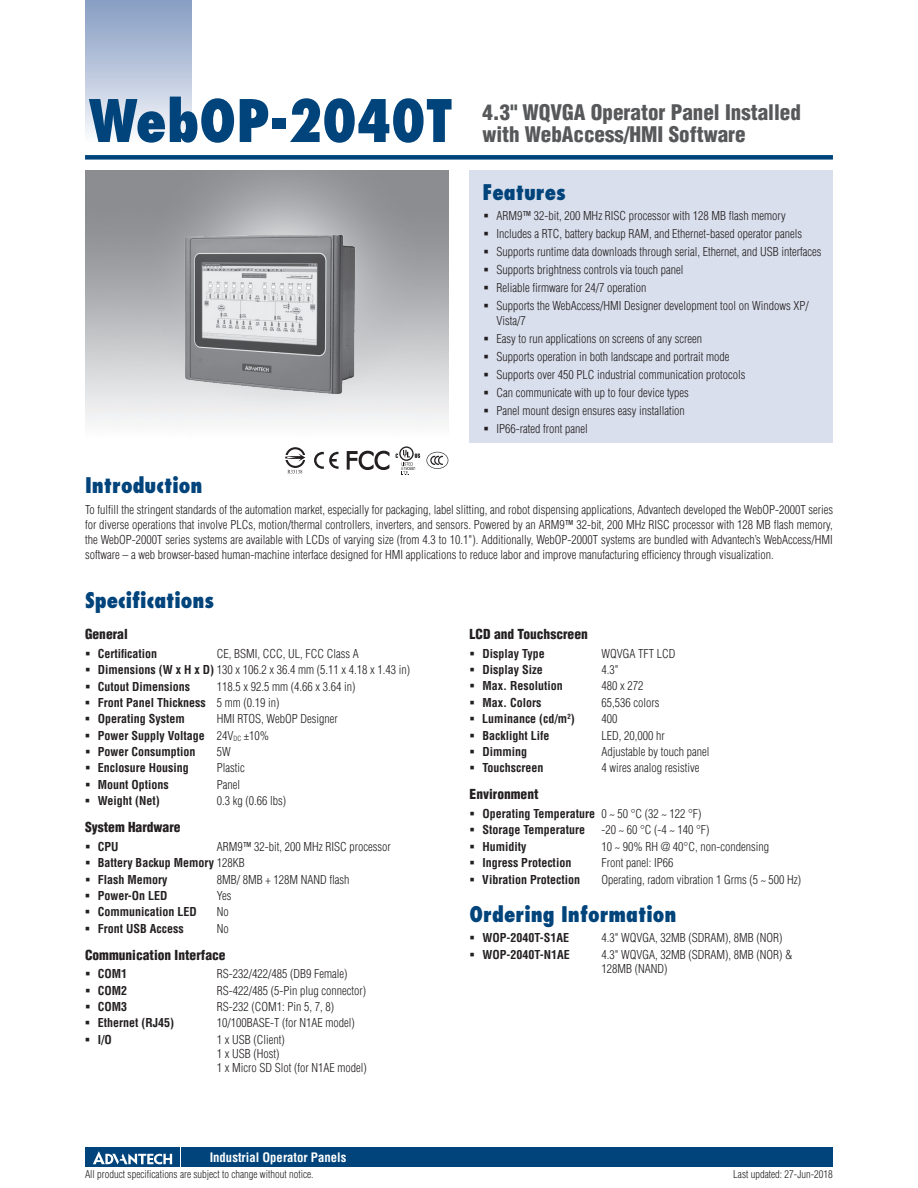
<style>
.page{position:relative;width:918px;height:1188px;background:#fff}
.page>*{position:absolute;margin:0;border:0;box-sizing:border-box;transform-origin:0 0}
.t1{font:800 condensed 57px "Futura";color:#00447b}
.t2{font:900 condensed 21px/22.5px "Helvetica";color:#57585a}
.t3{font:800 condensed 21px "Futura";color:#00447b}
.t4{font:900 condensed 13.5px "Helvetica";color:#231f20}
.t5{font:700 condensed 12.75px "Helvetica";color:#fff}
.t6{font:300 condensed 12px/18px "Helvetica";color:#231f20}
.t7{font:700 condensed 12px/16.4px "Helvetica";color:#231f20}
.t8{font:300 condensed 10.5px "Helvetica";color:#231f20}
.s1{font-weight:700}
.s2{font-weight:300}
</style>
<div class="page">
<div style="left:85px;top:155px;width:748px;height:5px;background:#00447b"></div>
<div style="left:182px;top:1147px;width:651px;height:20px;background:#00447b"></div>
<div style="left:85px;top:1147px;width:95px;height:20px;background:#00447b"></div>
<svg style="left:93px;top:1151px;width:79px;height:14px"></svg>
<div style="left:470px;top:170px;width:363px;height:272px;background:#d9dfec"></div>
<div style="left:85px;top:0;width:106px;height:143px;background:linear-gradient(to bottom,#849bc1,#f9fafc)"></div>
<img style="left:85px;top:170px;width:364px;height:255px">
<svg style="left:426px;top:452px;width:22px;height:17px"></svg>
<svg style="left:314px;top:452px;width:25px;height:17px"></svg>
<svg style="left:396px;top:446px;width:24px;height:29px"></svg>
<svg style="left:285px;top:447px;width:20px;height:27px"></svg>
<svg style="left:346px;top:450px;width:44px;height:20px"></svg>
<h1 class="t1" style="left:89px;top:84px;width:365px">WebOP-2040T</h1>
<h2 class="t2" style="left:482px;top:100px;width:320px">4.3" WQVGA Operator Panel Installed with WebAccess/HMI Software</h2>
<h2 class="t3" style="left:482px;top:178px;width:85px">Features</h2>
<p class="t6" style="left:496px;top:207px;width:327px">ARM9™ 32-bit, 200 MHz RISC processor with 128 MB flash memory Includes a RTC, battery backup RAM, and Ethernet-based operator panels Supports runtime data downloads through serial, Ethernet, and USB interfaces Supports brightness controls via touch panel<br>Reliable firmware for 24/7 operation<br>Supports the WebAccess/HMI Designer development tool on Windows XP/</p>
<p class="t6" style="left:496px;top:311px;width:251px">Vista/7<br>Easy to run applications on screens of any screen<br>Supports operation in both landscape and portrait mode Supports over 450 PLC industrial communication protocols Can communicate with up to four device types<br>Panel mount design ensures easy installation<br>IP66-rated front panel</p>
<h2 class="t3" style="left:85px;top:472px;width:119px">Introduction</h2>
<p class="t6" style="left:85px;top:503px;width:749px;line-height:15px;text-align:justify">To fulfill the stringent standards of the automation market, especially for packaging, label slitting, and robot dispensing applications, Advantech developed the WebOP-2000T series for diverse operations that involve PLCs, motion/thermal controllers, inverters, and sensors. Powered by an ARM9™ 32-bit, 200 MHz RISC processor with 128 MB flash memory, the WebOP-2000T series systems are available with LCDs of varying size (from 4.3 to 10.1"). Additionally, WebOP-2000T systems are bundled with Advantech’s WebAccess/HMI software – a web browser-based human-machine interface designed for HMI applications to reduce labor and improve manufacturing efficiency through visualization.</p>
<h2 class="t3" style="left:85px;top:587px;width:131px">Specifications</h2>
<p class="t4" style="left:85px;top:626px;width:44px">General</p>
<p class="t7" style="left:98px;top:645px;width:61px">Certification</p>
<p class="t6" style="left:98px;top:645px;width:314px;line-height:16.4px;text-indent:119px">CE, BSMI, CCC, UL, FCC Class A<br><span class="s1">Dimensions (W x H x D)</span> 130 x 106.2 x 36.4 mm (5.11 x 4.18 x 1.43 in)<br><span class="s1">Cutout Dimensions</span></p>
<p class="t6" style="left:98px;top:678px;width:259px;line-height:16.4px;text-indent:119px">118.5 x 92.5 mm (4.66 x 3.64 in)<br><span class="s1">Front Panel Thickness</span> 5 mm (0.19 in)<br><span class="s1">Operating System</span></p>
<p class="t7" style="left:98px;top:711px;width:241px;text-indent:119px"><span class="s2">HMI RTOS, WebOP Designer<br></span>Power Supply Voltage <span class="s2">24V</span><sub>DC</sub> <span class="s2">±10%<br></span>Power Consumption</p>
<p class="t6" style="left:217px;top:743px;width:15px">5W</p>
<p class="t7" style="left:98px;top:760px;width:92px">Enclosure Housing</p>
<p class="t6" style="left:217px;top:759px;width:29px">Plastic</p>
<p class="t7" style="left:98px;top:776px;width:73px">Mount Options</p>
<p class="t6" style="left:217px;top:775px;width:25px">Panel</p>
<p class="t7" style="left:98px;top:793px;width:64px">Weight (Net)</p>
<p class="t6" style="left:217px;top:792px;width:71px">0.3 kg (0.66 lbs)</p>
<p class="t4" style="left:85px;top:819px;width:97px">System Hardware</p>
<p class="t7" style="left:98px;top:838px;width:22px">CPU</p>
<p class="t6" style="left:98px;top:838px;width:295px;line-height:16.4px;text-indent:119px">ARM9™ 32-bit, 200 MHz RISC processor<br><span class="s1">Battery Backup Memory</span> 128KB<br><span class="s1">Flash Memory</span></p>
<p class="t6" style="left:217px;top:870px;width:134px">8MB/ 8MB + 128M NAND flash</p>
<p class="t7" style="left:98px;top:887px;width:71px">Power-On LED</p>
<p class="t6" style="left:217px;top:887px;width:16px">Yes</p>
<p class="t7" style="left:98px;top:904px;width:101px">Communication LED</p>
<p class="t6" style="left:217px;top:903px;width:13px">No</p>
<p class="t7" style="left:98px;top:920px;width:87px">Front USB Access</p>
<p class="t6" style="left:217px;top:919px;width:13px">No</p>
<p class="t4" style="left:85px;top:946px;width:142px">Communication Interface</p>
<p class="t7" style="left:98px;top:966px;width:31px">COM1</p>
<p class="t6" style="left:217px;top:965px;width:132px">RS-232/422/485 (DB9 Female)</p>
<p class="t7" style="left:98px;top:982px;width:31px">COM2</p>
<p class="t6" style="left:217px;top:981px;width:151px">RS-422/485 (5-Pin plug connector)</p>
<p class="t7" style="left:98px;top:998px;width:31px">COM3</p>
<p class="t6" style="left:217px;top:998px;width:119px">RS-232 (COM1: Pin 5, 7, 8)</p>
<p class="t7" style="left:98px;top:1015px;width:78px">Ethernet (RJ45)</p>
<p class="t6" style="left:217px;top:1014px;width:139px">10/100BASE-T (for N1AE model)</p>
<p class="t7" style="left:98px;top:1031px;width:16px">I/O</p>
<p class="t6" style="left:217px;top:1032px;width:151px;line-height:14.2px">1 x USB (Client)<br>1 x USB (Host)<br>1 x Micro SD Slot (for N1AE model)</p>
<p class="t5" style="left:210px;top:1150px;width:138px">Industrial Operator Panels</p>
<p class="t4" style="left:470px;top:626px;width:120px">LCD and Touchscreen</p>
<p class="t7" style="left:482px;top:645px;width:64px">Display Type</p>
<p class="t6" style="left:601px;top:644px;width:75px">WQVGA TFT LCD</p>
<p class="t7" style="left:482px;top:661px;width:62px">Display Size</p>
<p class="t6" style="left:601px;top:661px;width:19px">4.3"</p>
<p class="t7" style="left:482px;top:678px;width:82px">Max. Resolution</p>
<p class="t6" style="left:601px;top:677px;width:43px">480 x 272</p>
<p class="t7" style="left:482px;top:694px;width:60px">Max. Colors</p>
<p class="t6" style="left:601px;top:693px;width:59px">65,536 colors</p>
<p class="t7" style="left:482px;top:711px;width:94px">Luminance (cd/m<sup>2</sup>)</p>
<p class="t6" style="left:601px;top:710px;width:17px">400</p>
<p class="t7" style="left:482px;top:727px;width:69px">Backlight Life</p>
<p class="t6" style="left:601px;top:726px;width:65px">LED, 20,000 hr</p>
<p class="t7" style="left:482px;top:743px;width:46px">Dimming</p>
<p class="t6" style="left:601px;top:743px;width:109px">Adjustable by touch panel</p>
<p class="t7" style="left:482px;top:760px;width:63px">Touchscreen</p>
<p class="t6" style="left:601px;top:759px;width:99px">4 wires analog resistive</p>
<p class="t4" style="left:470px;top:786px;width:70px">Environment</p>
<p class="t7" style="left:482px;top:805px;width:221px">Operating Temperature <span class="s2">0 ~ 50 °C (32 ~ 122 °F)<br></span>Storage Temperature</p>
<p class="t6" style="left:601px;top:821px;width:110px">-20 ~ 60 °C (-4 ~ 140 °F)</p>
<p class="t7" style="left:482px;top:838px;width:46px">Humidity</p>
<p class="t6" style="left:601px;top:837px;width:169px">10 ~ 90% RH @ 40°C, non-condensing</p>
<p class="t7" style="left:482px;top:854px;width:90px">Ingress Protection</p>
<p class="t6" style="left:601px;top:854px;width:73px">Front panel: IP66</p>
<p class="t7" style="left:482px;top:872px;width:99px">Vibration Protection</p>
<p class="t6" style="left:601px;top:871px;width:201px">Operating, radom vibration 1 Grms (5 ~ 500 Hz)</p>
<h2 class="t3" style="left:470px;top:900px;width:208px">Ordering Information</h2>
<p class="t7" style="left:482px;top:930px;width:88px">WOP-2040T-S1AE</p>
<p class="t6" style="left:601px;top:929px;width:183px">4.3" WQVGA, 32MB (SDRAM), 8MB (NOR)</p>
<p class="t7" style="left:482px;top:946px;width:89px">WOP-2040T-N1AE</p>
<p class="t6" style="left:601px;top:947px;width:193px;line-height:14.2px">4.3" WQVGA, 32MB (SDRAM), 8MB (NOR) &amp;<br>128MB (NAND)</p>
<p class="t8" style="left:85px;top:1168px;width:230px">All product specifications are subject to change without notice.</p>
<p class="t8" style="left:733px;top:1168px;width:101px">Last updated: 27-Jun-2018</p>
</div>
